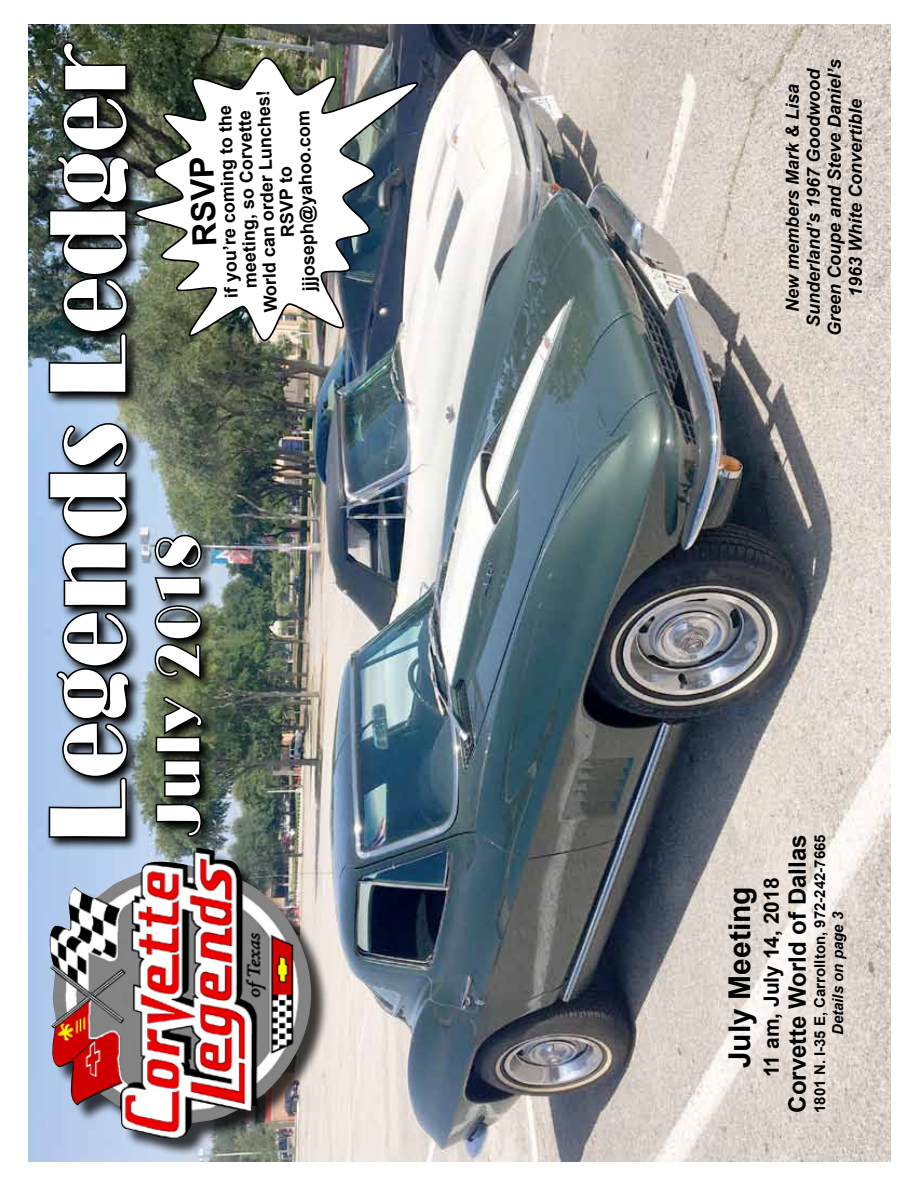
<style>
.page{position:relative;width:918px;height:1188px;background:#fff}
.page>*{position:absolute;margin:0;border:0;box-sizing:border-box;transform-origin:0 0}
.t1{font:112.65px "Broadway";letter-spacing:.01em;color:#fff;scale:.83 1}
.t2{font:63px "Broadway";letter-spacing:.08em;color:#fff;scale:.83 1}
.t3{font:700 33px "Arial";color:#000}
.t4{font:700 30px "Arial";color:#000}
.t5{font:700 24px "Arial";color:#000}
.t6{font:700 21px "Arial";color:#000}
.t7{font:italic 700 18px/21px "Arial";color:#000;text-align:center}
.t8{font:700 18px/19.5px "Arial";color:#000;text-align:center}
.t9{font:700 15px "Arial";color:#000}
.t10{font:italic 700 15px "Arial";color:#000}
</style>
<div class="page">
<img style="left:29px;top:24px;width:862px;height:1138px">
<div style="left:52px;top:851px;width:277px;height:306px;background:#000;opacity:.75"></div>
<img style="left:47px;top:847px;width:271px;height:296px">
<img style="left:46px;top:40px;width:97px;height:811px">
<svg style="left:47px;top:422px;width:84px;height:418px;background:#495462"></svg>
<img style="left:47px;top:40px;width:84px;height:355px">
<img style="left:152px;top:533px;width:63px;height:317px">
<svg style="left:154px;top:695px;width:51px;height:143px;background:#2e3429"></svg>
<svg style="left:152px;top:533px;width:52px;height:150px;background:#454c4e"></svg>
<img style="left:135px;top:56px;width:285px;height:286px">
<h1 class="t1" style="left:22px;top:842px;width:963px;rotate:-90deg">Legends Ledger</h1>
<p class="t8" style="left:223px;top:314px;width:224px;rotate:-92deg">if you’re coming to the meeting, so Corvette<br>World can order Lunches!<br>RSVP to jjjoseph@yahoo.com</p>
<h3 class="t3" style="left:183px;top:247px;width:91px;rotate:-92deg">RSVP</h3>
<h2 class="t2" style="left:142px;top:836px;width:364px;rotate:-90deg">July 2018</h2>
<p class="t7" style="left:783px;top:336px;width:278px;rotate:-90deg">New members Mark &amp; Lisa<br>Sunderland’s 1967 Goodwood<br>Green Coupe and Steve Daniel’s<br>1963 White Convertible</p>
<h3 class="t5" style="left:781px;top:1113px;width:280px;rotate:-90deg">Corvette World of Dallas</h3>
<p class="t9" style="left:810px;top:1113px;width:280px;rotate:-90deg">1801 N. I-35 E, Carrollton, 972-242-7665</p>
<h3 class="t4" style="left:720px;top:1068px;width:183px;rotate:-90deg">July Meeting</h3>
<p class="t6" style="left:757px;top:1077px;width:201px;rotate:-90deg">11 am, July 14, 2018</p>
<p class="t10" style="left:828px;top:1035px;width:125px;rotate:-90deg">Details on page 3</p>
</div>
